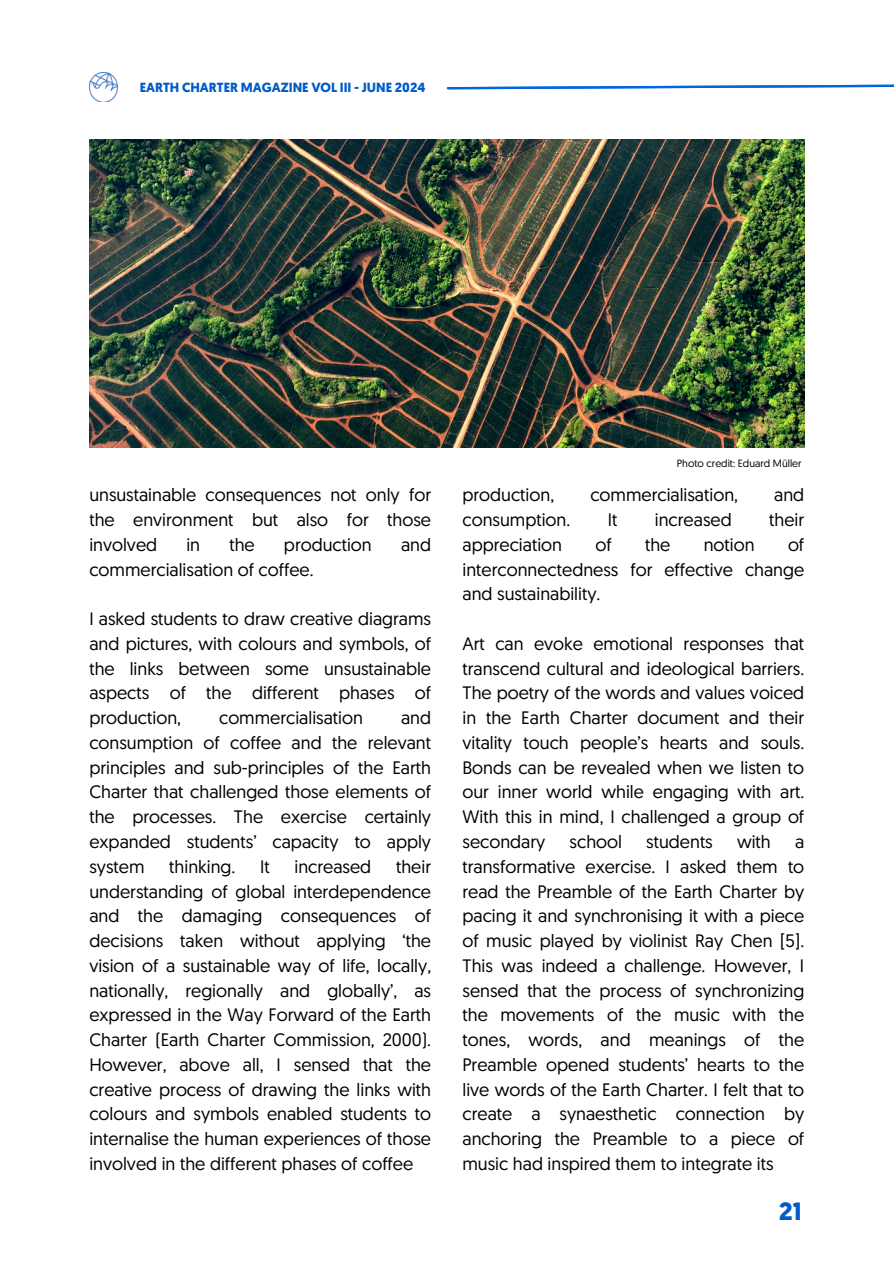
<style>
.page{position:relative;width:894px;height:1264px;background:#fff}
.page>*{position:absolute;margin:0;border:0;box-sizing:border-box;transform-origin:0 0}
.t1{font:700 24.9px "Geomanist";color:#005cc9}
.t2{font:18px/24.8px "Geomanist";color:#000;text-align:justify}
.t3{font:700 13.2px "Geomanist";color:#005cc8}
.t4{font:10.5px "Geomanist";color:#000}
</style>
<div class="page">
<svg style="left:446px;top:84px;width:447px;height:6px"></svg>
<img style="left:89px;top:73px;width:29px;height:28px">
<img style="left:89px;top:140px;width:715px;height:307px">
<p class="t3" style="left:140px;top:78px;width:287px">EARTH CHARTER MAGAZINE VOL III - JUNE 2024</p>
<p class="t2" style="left:89px;top:482px;width:343px">unsustainable consequences not only for the environment but also for those involved</p>
<p class="t2" style="left:186px;top:531px;width:15px">in</p>
<p class="t2" style="left:229px;top:531px;width:27px">the</p>
<p class="t2" style="left:284px;top:531px;width:89px">production</p>
<p class="t2" style="left:401px;top:531px;width:32px">and</p>
<p class="t2" style="left:89px;top:556px;width:226px">commercialisation of coffee.</p>
<p class="t2" style="left:89px;top:606px;width:343px">I asked students to draw creative diagrams and pictures, with colours and symbols, of the links between some unsustainable aspects of the different phases of production,</p>
<p class="t2" style="left:89px;top:705px;width:343px;text-indent:311px">and consumption of coffee and the relevant principles and sub-principles of the Earth Charter that challenged those elements of the processes. The exercise certainly expanded students’ capacity to apply system</p>
<p class="t2" style="left:219px;top:705px;width:145px">commercialisation</p>
<p class="t2" style="left:89px;top:853px;width:343px;text-indent:307px">their understanding of global interdependence and the damaging consequences of decisions taken without applying ‘the vision of a sustainable way of life, locally, nationally, regionally and globally’, as expressed in the Way Forward of the Earth Charter (Earth Charter Commission, 2000).<br>However, above all, I sensed that the creative process of drawing the links with colours and symbols enabled students to internalise the human experiences of those involved in the different phases of coffee</p>
<p class="t2" style="left:169px;top:853px;width:68px">thinking.</p>
<p class="t2" style="left:260px;top:853px;width:11px">It</p>
<p class="t2" style="left:294px;top:853px;width:78px">increased</p>
<p class="t4" style="left:676px;top:456px;width:126px">Photo credit: Eduard Müller</p>
<p class="t2" style="left:462px;top:482px;width:93px">production,</p>
<p class="t2" style="left:590px;top:482px;width:149px">commercialisation,</p>
<p class="t2" style="left:774px;top:482px;width:32px">and</p>
<p class="t2" style="left:462px;top:507px;width:109px">consumption.</p>
<p class="t2" style="left:607px;top:507px;width:11px">It</p>
<p class="t2" style="left:654px;top:507px;width:78px">increased</p>
<p class="t2" style="left:769px;top:507px;width:36px">their</p>
<p class="t2" style="left:462px;top:531px;width:101px">appreciation</p>
<p class="t2" style="left:595px;top:531px;width:18px">of</p>
<p class="t2" style="left:645px;top:531px;width:27px">the</p>
<p class="t2" style="left:703px;top:531px;width:52px">notion</p>
<p class="t2" style="left:462px;top:531px;width:343px;text-indent:325px">of interconnectedness for effective change and sustainability.</p>
<p class="t2" style="left:462px;top:630px;width:343px">Art can evoke emotional responses that transcend cultural and ideological barriers.<br>The poetry of the words and values voiced in the Earth Charter document and their vitality touch people’s hearts and souls.<br>Bonds can be revealed when we listen to our inner world while engaging with art.<br>With this in mind, I challenged a group of secondary</p>
<p class="t2" style="left:569px;top:828px;width:54px">school</p>
<p class="t2" style="left:646px;top:828px;width:68px">students</p>
<p class="t2" style="left:736px;top:828px;width:35px">with</p>
<p class="t2" style="left:462px;top:828px;width:343px;text-indent:332px">a transformative exercise. I asked them to read the Preamble of the Earth Charter by pacing it and synchronising it with a piece of music played by violinist Ray Chen [5].<br>This was indeed a challenge. However, I sensed that the process of synchronizing the movements of the music with the tones, words, and meanings of the Preamble opened students’ hearts to the live words of the Earth Charter. I felt that to create a synaesthetic connection by anchoring the Preamble to a piece of music had inspired them to integrate its</p>
<h1 class="t1" style="left:778px;top:1195px;width:24px">21</h1>
</div>
